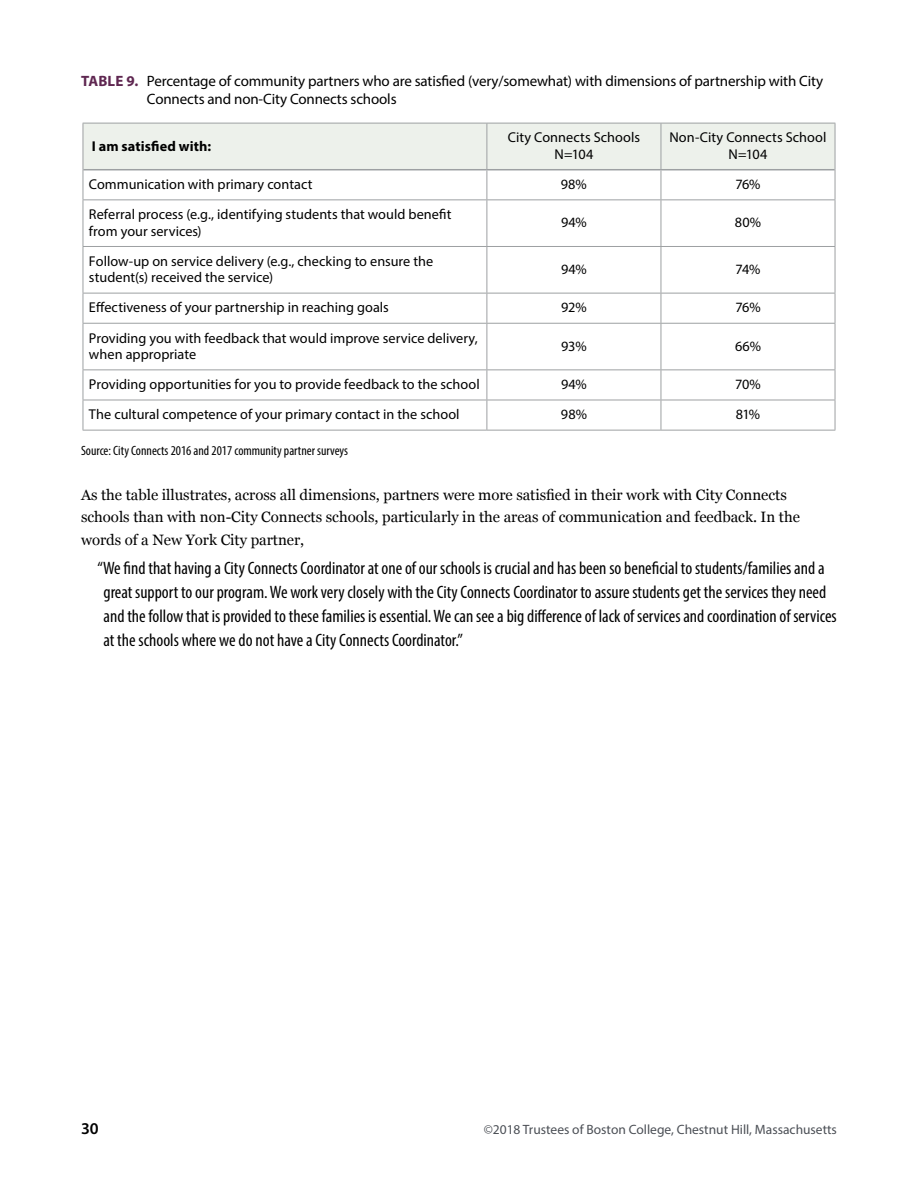
<style>
.page{position:relative;width:918px;height:1188px;background:#fff}
.page>*{position:absolute;margin:0;border:0;box-sizing:border-box;transform-origin:0 0}
.t1{font:condensed 18px/24px "Myriad Pro";color:#000}
.t2{font:600 16.5px "Myriad Pro";color:#000}
.t3{font:15px/22.5px "Georgia";color:#000}
.t4{font:15px/18px "Myriad Pro";letter-spacing:-.01em;color:#000}
.t5{font:14.25px/16.5px "Myriad Pro";letter-spacing:.005em;color:#000}
.t6{font:700 14.25px "Myriad Pro";letter-spacing:.01em;color:#000}
.t7{font:13.5px "Myriad Pro";color:#4b4f55}
.t8{font:condensed 13.5px "Myriad Pro";color:#000}
.s1{font-weight:700;color:#5f2751}
</style>
<div class="page">
<svg style="left:83px;top:123px;width:753px;height:76px"></svg>
<hr style="left:83px;top:199px;width:404px;height:1px;background:#9da0a2">
<hr style="left:83px;top:200px;width:1px;height:46px;background:#9da0a2">
<hr style="left:487px;top:199px;width:174px;height:1px;background:#9da0a2">
<hr style="left:487px;top:200px;width:1px;height:46px;background:#9da0a2">
<hr style="left:661px;top:199px;width:174px;height:1px;background:#9da0a2">
<hr style="left:661px;top:200px;width:1px;height:46px;background:#9da0a2">
<hr style="left:835px;top:200px;width:1px;height:46px;background:#9da0a2">
<hr style="left:83px;top:246px;width:404px;height:1px;background:#9da0a2">
<hr style="left:83px;top:247px;width:1px;height:46px;background:#9da0a2">
<hr style="left:487px;top:246px;width:174px;height:1px;background:#9da0a2">
<hr style="left:487px;top:247px;width:1px;height:46px;background:#9da0a2">
<hr style="left:661px;top:246px;width:174px;height:1px;background:#9da0a2">
<hr style="left:661px;top:247px;width:1px;height:46px;background:#9da0a2">
<hr style="left:835px;top:247px;width:1px;height:46px;background:#9da0a2">
<hr style="left:83px;top:293px;width:404px;height:1px;background:#9da0a2">
<hr style="left:83px;top:293px;width:1px;height:30px;background:#9da0a2">
<hr style="left:487px;top:293px;width:174px;height:1px;background:#9da0a2">
<hr style="left:487px;top:293px;width:1px;height:30px;background:#9da0a2">
<hr style="left:661px;top:293px;width:174px;height:1px;background:#9da0a2">
<hr style="left:661px;top:293px;width:1px;height:30px;background:#9da0a2">
<hr style="left:835px;top:293px;width:1px;height:30px;background:#9da0a2">
<hr style="left:83px;top:323px;width:404px;height:1px;background:#9da0a2">
<hr style="left:83px;top:324px;width:1px;height:45px;background:#9da0a2">
<hr style="left:487px;top:323px;width:174px;height:1px;background:#9da0a2">
<hr style="left:487px;top:324px;width:1px;height:45px;background:#9da0a2">
<hr style="left:661px;top:323px;width:174px;height:1px;background:#9da0a2">
<hr style="left:661px;top:324px;width:1px;height:45px;background:#9da0a2">
<hr style="left:835px;top:324px;width:1px;height:45px;background:#9da0a2">
<hr style="left:83px;top:169px;width:404px;height:1px;background:#9da0a2">
<hr style="left:487px;top:169px;width:174px;height:1px;background:#9da0a2">
<hr style="left:661px;top:169px;width:174px;height:1px;background:#9da0a2">
<hr style="left:83px;top:369px;width:404px;height:1px;background:#9da0a2">
<hr style="left:83px;top:370px;width:1px;height:30px;background:#9da0a2">
<hr style="left:487px;top:369px;width:174px;height:1px;background:#9da0a2">
<hr style="left:487px;top:370px;width:1px;height:30px;background:#9da0a2">
<hr style="left:661px;top:369px;width:174px;height:1px;background:#9da0a2">
<hr style="left:661px;top:370px;width:1px;height:30px;background:#9da0a2">
<hr style="left:835px;top:370px;width:1px;height:30px;background:#9da0a2">
<hr style="left:83px;top:400px;width:404px;height:1px;background:#9da0a2">
<hr style="left:83px;top:400px;width:1px;height:30px;background:#9da0a2">
<hr style="left:487px;top:400px;width:174px;height:1px;background:#9da0a2">
<hr style="left:487px;top:400px;width:1px;height:30px;background:#9da0a2">
<hr style="left:661px;top:400px;width:174px;height:1px;background:#9da0a2">
<hr style="left:661px;top:400px;width:1px;height:30px;background:#9da0a2">
<hr style="left:835px;top:400px;width:1px;height:30px;background:#9da0a2">
<hr style="left:83px;top:430px;width:404px;height:1px;background:#9da0a2">
<hr style="left:487px;top:430px;width:174px;height:1px;background:#9da0a2">
<hr style="left:661px;top:430px;width:174px;height:1px;background:#9da0a2">
<p class="t4" style="left:147px;top:71px;width:678px;text-indent:-66px"><span class="s1">TABLE 9.</span> Percentage of community partners who are satisfied (very/somewhat) with dimensions of partnership with City<br>Connects and non-City Connects schools</p>
<p class="t6" style="left:92px;top:137px;width:121px">I am satisfied with:</p>
<p class="t5" style="left:508px;top:129px;width:134px;text-align:center">City Connects Schools<br>N=104</p>
<p class="t5" style="left:670px;top:129px;width:158px;text-align:center">Non-City Connects School<br>N=104</p>
<p class="t5" style="left:89px;top:176px;width:225px">Communication with primary contact</p>
<p class="t5" style="left:561px;top:176px;width:27px">98%</p>
<p class="t5" style="left:735px;top:176px;width:27px">76%</p>
<p class="t5" style="left:89px;top:206px;width:364px">Referral process (e.g., identifying students that would benefit from your services)</p>
<p class="t5" style="left:561px;top:214px;width:27px">94%</p>
<p class="t5" style="left:735px;top:214px;width:28px">80%</p>
<p class="t5" style="left:89px;top:253px;width:346px">Follow-up on service delivery (e.g., checking to ensure the student(s) received the service)</p>
<p class="t5" style="left:561px;top:261px;width:27px">94%</p>
<p class="t5" style="left:736px;top:261px;width:26px">74%</p>
<p class="t5" style="left:89px;top:299px;width:301px">Effectiveness of your partnership in reaching goals</p>
<p class="t5" style="left:561px;top:299px;width:27px">92%</p>
<p class="t5" style="left:735px;top:299px;width:27px">76%</p>
<p class="t5" style="left:89px;top:329px;width:390px">Providing you with feedback that would improve service delivery, when appropriate</p>
<p class="t5" style="left:561px;top:338px;width:27px">93%</p>
<p class="t5" style="left:735px;top:338px;width:27px">66%</p>
<p class="t5" style="left:89px;top:376px;width:392px">Providing opportunities for you to provide feedback to the school</p>
<p class="t5" style="left:561px;top:376px;width:27px">94%</p>
<p class="t5" style="left:735px;top:376px;width:27px">70%</p>
<p class="t5" style="left:89px;top:406px;width:372px">The cultural competence of your primary contact in the school</p>
<p class="t5" style="left:561px;top:406px;width:27px">98%</p>
<p class="t5" style="left:736px;top:406px;width:26px">81%</p>
<p class="t8" style="left:81px;top:442px;width:269px">Source: City Connects 2016 and 2017 community partner surveys</p>
<p class="t3" style="left:81px;top:483px;width:720px">As the table illustrates, across all dimensions, partners were more satisfied in their work with City Connects schools than with non-City Connects schools, particularly in the areas of communication and feedback. In the words of a New York City partner,</p>
<p class="t1" style="left:103px;top:556px;width:735px;text-indent:-6px">“We find that having a City Connects Coordinator at one of our schools is crucial and has been so beneficial to students/families and a great support to our program. We work very closely with the City Connects Coordinator to assure students get the services they need and the follow that is provided to these families is essential. We can see a big difference of lack of services and coordination of services at the schools where we do not have a City Connects Coordinator.”</p>
<p class="t2" style="left:81px;top:1118px;width:19px">30</p>
<p class="t7" style="left:484px;top:1121px;width:355px">©2018 Trustees of Boston College, Chestnut Hill, Massachusetts</p>
</div>
